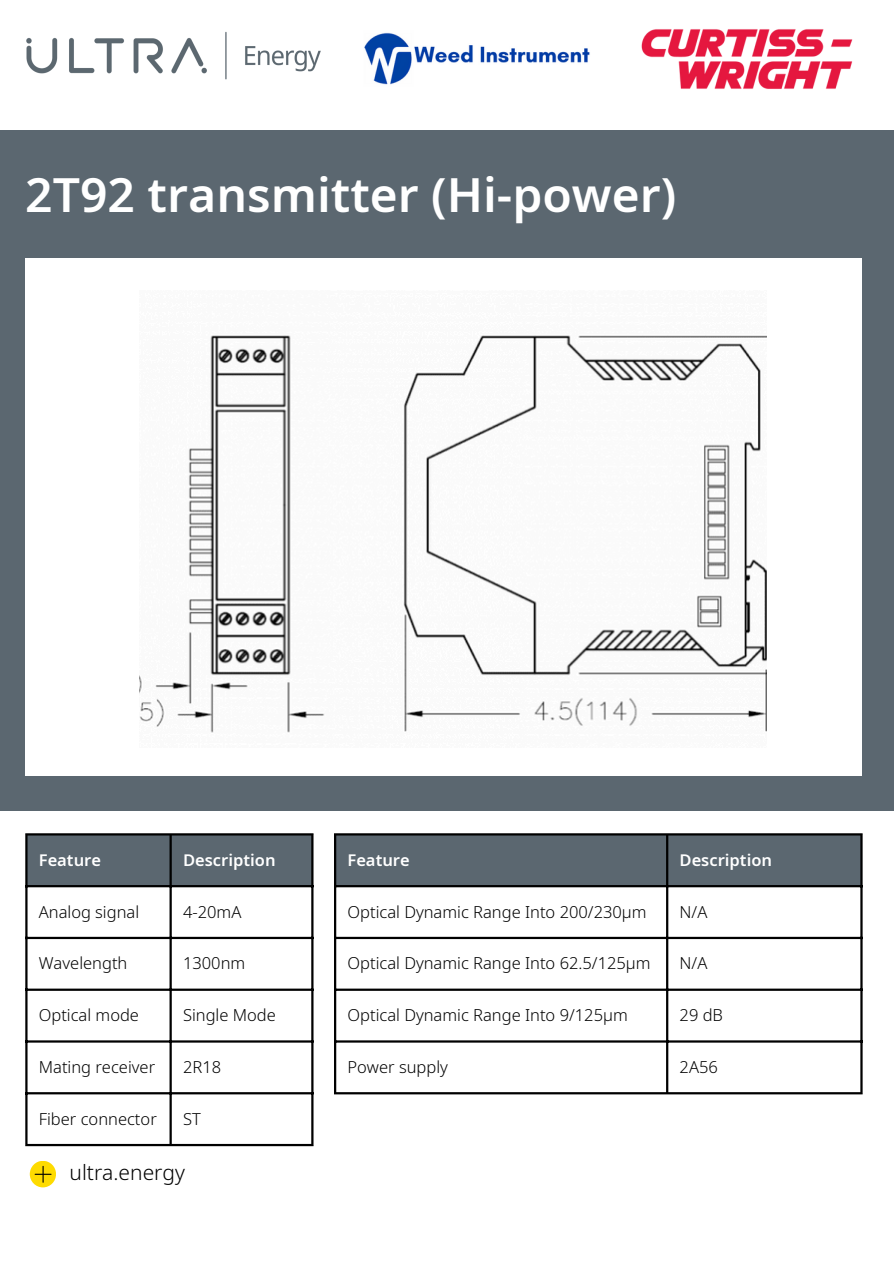
<style>
.page{position:relative;width:894px;height:1264px;background:#fff}
.page>*{position:absolute;margin:0;border:0;box-sizing:border-box;transform-origin:0 0}
.t1{font:600 48px "Noto Sans";color:#fff}
.t2{font:300 21px "Noto Sans";color:#000}
.t3{font:300 16.5px "Noto Sans";color:#000}
.t4{font:600 16.5px "Noto Sans";color:#fff}
</style>
<div class="page">
<svg style="left:30px;top:1160px;width:26px;height:27px"></svg>
<svg style="left:35px;top:1165px;width:17px;height:17px"></svg>
<div style="left:0;top:130px;width:893px;height:681px;background:#5b6770"></div>
<div style="left:25px;top:259px;width:836px;height:516px;background:#fff"></div>
<img style="left:139px;top:335px;width:627px;height:398px">
<div style="left:28px;top:835px;width:283px;height:50px;background:#5b6770"></div>
<hr style="left:25px;top:835px;width:3px;height:308px;background:#000">
<hr style="left:169px;top:835px;width:3px;height:308px;background:#000">
<hr style="left:311px;top:835px;width:2px;height:308px;background:#000">
<hr style="left:25px;top:833px;width:288px;height:2px;background:#000">
<hr style="left:25px;top:885px;width:288px;height:2px;background:#000">
<hr style="left:25px;top:936px;width:288px;height:3px;background:#000">
<hr style="left:25px;top:988px;width:288px;height:2px;background:#000">
<hr style="left:25px;top:1040px;width:288px;height:2px;background:#000">
<hr style="left:25px;top:1092px;width:288px;height:2px;background:#000">
<hr style="left:25px;top:1143px;width:288px;height:3px;background:#000">
<div style="left:336px;top:835px;width:524px;height:50px;background:#5b6770"></div>
<hr style="left:334px;top:835px;width:2px;height:257px;background:#000">
<hr style="left:666px;top:835px;width:2px;height:257px;background:#000">
<hr style="left:860px;top:835px;width:2px;height:257px;background:#000">
<hr style="left:334px;top:833px;width:528px;height:2px;background:#000">
<hr style="left:334px;top:885px;width:528px;height:2px;background:#000">
<hr style="left:334px;top:936px;width:528px;height:3px;background:#000">
<hr style="left:334px;top:988px;width:528px;height:2px;background:#000">
<hr style="left:334px;top:1040px;width:528px;height:2px;background:#000">
<hr style="left:334px;top:1092px;width:528px;height:2px;background:#000">
<img style="left:26px;top:32px;width:295px;height:47px">
<img style="left:364px;top:32px;width:226px;height:53px">
<img style="left:641px;top:29px;width:212px;height:60px">
<p class="t1" style="left:25px;top:160px;width:652px">2T92 transmitter (Hi-power)</p>
<p class="t4" style="left:39px;top:848px;width:64px">Feature</p>
<h1 class="t4" style="left:183px;top:848px;width:94px">Description</h1>
<p class="t3" style="left:39px;top:900px;width:102px">Analog signal</p>
<p class="t3" style="left:183px;top:900px;width:60px">4-20mA</p>
<p class="t3" style="left:39px;top:951px;width:90px">Wavelength</p>
<p class="t3" style="left:183px;top:951px;width:64px">1300nm</p>
<p class="t3" style="left:39px;top:1003px;width:102px">Optical mode</p>
<p class="t3" style="left:183px;top:1003px;width:94px">Single Mode</p>
<p class="t3" style="left:39px;top:1055px;width:118px">Mating receiver</p>
<p class="t3" style="left:183px;top:1055px;width:40px">2R18</p>
<p class="t3" style="left:39px;top:1107px;width:119px">Fiber connector</p>
<p class="t3" style="left:183px;top:1107px;width:19px">ST</p>
<p class="t2" style="left:69px;top:1157px;width:117px">ultra.energy</p>
<p class="t4" style="left:347px;top:848px;width:64px">Feature</p>
<p class="t4" style="left:679px;top:848px;width:94px">Description</p>
<p class="t3" style="left:347px;top:900px;width:300px">Optical Dynamic Range Into 200/230µm</p>
<p class="t3" style="left:679px;top:900px;width:29px">N/A</p>
<p class="t3" style="left:347px;top:951px;width:304px">Optical Dynamic Range Into 62.5/125µm</p>
<p class="t3" style="left:679px;top:951px;width:29px">N/A</p>
<p class="t3" style="left:347px;top:1003px;width:282px">Optical Dynamic Range Into 9/125µm</p>
<p class="t3" style="left:679px;top:1003px;width:45px">29 dB</p>
<p class="t3" style="left:347px;top:1055px;width:102px">Power supply</p>
<p class="t3" style="left:679px;top:1055px;width:40px">2A56</p>
</div>
